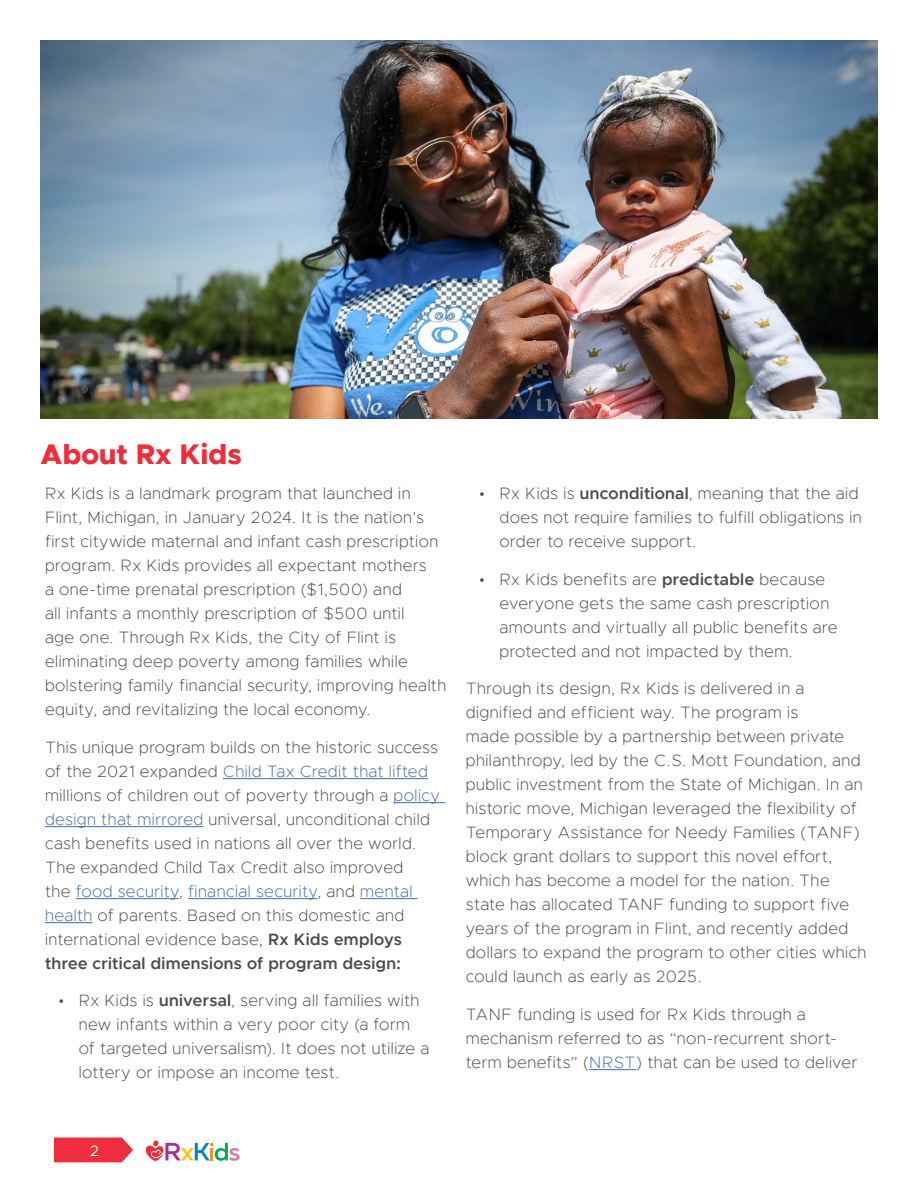
<style>
.page{position:relative;width:918px;height:1188px;background:#fff}
.page>*{position:absolute;margin:0;border:0;box-sizing:border-box;transform-origin:0 0}
.t1{font:800 28.5px "Metropolis";color:#ee2e3c}
.Body_Text{font:200 16.5px/24px "Metropolis";letter-spacing:.025em;color:#4b4c4d}
.t2{font:15px "Metropolis";color:#fff}
.s1{color:#436da8}
.s2{font-weight:600}
</style>
<div class="page">
<svg style="left:54px;top:1138px;width:79px;height:24px"></svg>
<svg style="left:145px;top:1140px;width:95px;height:21px"></svg>
<hr style="left:223px;top:778px;width:205px;height:1px;background:#436da8">
<hr style="left:394px;top:802px;width:51px;height:1px;background:#436da8">
<hr style="left:45px;top:826px;width:159px;height:1px;background:#436da8">
<hr style="left:76px;top:898px;width:103px;height:1px;background:#436da8">
<hr style="left:188px;top:898px;width:129px;height:1px;background:#436da8">
<hr style="left:360px;top:898px;width:58px;height:1px;background:#436da8">
<hr style="left:45px;top:922px;width:48px;height:1px;background:#436da8">
<hr style="left:589px;top:1069px;width:47px;height:1px;background:#436da8">
<img style="left:40px;top:40px;width:838px;height:378px">
<p class="t1" style="left:40px;top:436px;width:203px">About Rx Kids</p>
<p class="Body_Text" style="left:45px;top:481px;width:403px">Rx Kids is a landmark program that launched in Flint, Michigan, in January 2024. It is the nation’s first citywide maternal and infant cash prescription program. Rx Kids provides all expectant mothers<br>a one-time prenatal prescription ($1,500) and<br>all infants a monthly prescription of $500 until<br>age one. Through Rx Kids, the City of Flint is eliminating deep poverty among families while bolstering family financial security, improving health equity, and revitalizing the local economy.</p>
<p class="Body_Text" style="left:45px;top:735px;width:397px">This unique program builds on the historic success of the 2021 expanded <span class="s1">Child Tax Credit that lifted </span>millions of children out of poverty through a <span class="s1">policy design that mirrored</span> universal, unconditional child cash benefits used in nations all over the world.<br>The expanded Child Tax Credit also improved<br>the <span class="s1">food security</span>, <span class="s1">financial security</span>, and <span class="s1">mental health</span> of parents. Based on this domestic and international evidence base, <span class="s2">Rx Kids employs three critical dimensions of program design:</span></p>
<p class="Body_Text" style="left:79px;top:988px;width:352px;text-indent:-20px">• Rx Kids is <span class="s2">universal</span>, serving all families with new infants within a very poor city (a form of targeted universalism). It does not utilize a lottery or impose an income test.</p>
<p class="Body_Text" style="left:500px;top:481px;width:364px;text-indent:-20px">• Rx Kids is <span class="s2">unconditional</span>, meaning that the aid does not require families to fulfill obligations in order to receive support.</p>
<p class="Body_Text" style="left:500px;top:567px;width:340px;text-indent:-20px">• Rx Kids benefits are <span class="s2">predictable</span> because everyone gets the same cash prescription amounts and virtually all public benefits are protected and not impacted by them.</p>
<p class="Body_Text" style="left:466px;top:676px;width:402px">Through its design, Rx Kids is delivered in a dignified and efficient way. The program is<br>made possible by a partnership between private philanthropy, led by the C.S. Mott Foundation, and public investment from the State of Michigan. In an historic move, Michigan leveraged the flexibility of Temporary Assistance for Needy Families (TANF) block grant dollars to support this novel effort, which has become a model for the nation. The state has allocated TANF funding to support five years of the program in Flint, and recently added dollars to expand the program to other cities which could launch as early as 2025.</p>
<p class="Body_Text" style="left:466px;top:1002px;width:393px">TANF funding is used for Rx Kids through a mechanism referred to as “non-recurrent short&shy;term benefits” (<span class="s1">NRST</span>) that can be used to deliver</p>
<p class="t2" style="left:90px;top:1142px;width:10px">2</p>
</div>
